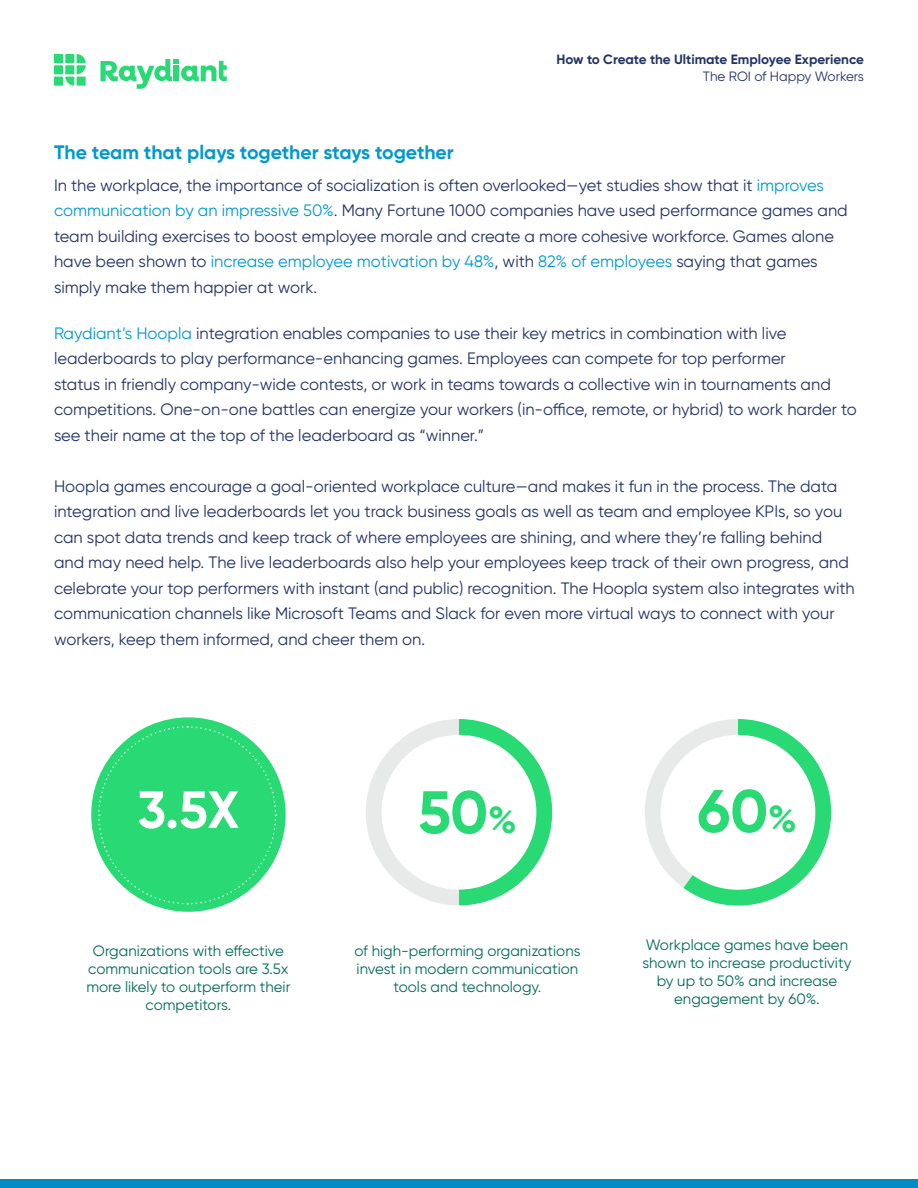
<style>
.page{position:relative;width:918px;height:1188px;background:#fff}
.page>*{position:absolute;margin:0;border:0;box-sizing:border-box;transform-origin:0 0}
.t1{font:700 60px "Gilroy";color:#29d973}
.t2{font:700 52.5px "Gilroy";color:#fff}
.t3{font:700 19.5px "Gilroy";color:#0099d1}
.t4{font:16.5px/25.5px "Gilroy";color:#223367}
.t5{font:15px/18px "Gilroy";color:#006b5a;text-align:center}
.t6{font:700 13.5px "Gilroy";color:#223367}
.t7{font:13.5px "Gilroy";color:#223367}
.s1{color:#0099d1}
.s2{font-size:37.5px}
</style>
<div class="page">
<svg style="left:100px;top:59px;width:127px;height:30px"></svg>
<div style="left:54px;top:54px;width:9px;height:9px;background:#29d973"></div>
<div style="left:54px;top:65px;width:9px;height:9px;background:#29d973"></div>
<div style="left:54px;top:77px;width:9px;height:9px;background:#29d973"></div>
<svg style="left:65px;top:54px;width:21px;height:32px"></svg>
<div style="left:77px;top:77px;width:9px;height:9px;background:#29d973"></div>
<div style="left:0;top:1179px;width:918px;height:9px;background:#008bc5"></div>
<div style="left:91px;top:717px;width:195px;height:195px;background:#29d973;border-radius:50%"></div>
<svg style="left:97px;top:725px;width:180px;height:180px"></svg>
<svg style="left:366px;top:719px;width:186px;height:186px"></svg>
<svg style="left:645px;top:719px;width:186px;height:187px"></svg>
<p class="t6" style="left:557px;top:51px;width:309px">How to Create the Ultimate Employee Experience</p>
<p class="t7" style="left:703px;top:68px;width:163px">The ROI of Happy Workers</p>
<p class="t3" style="left:54px;top:140px;width:401px">The team that plays together stays together</p>
<p class="t4" style="left:54px;top:172px;width:795px">In the workplace, the importance of socialization is often overlooked—yet studies show that it <span class="s1">improves communication by an impressive 50%</span>. Many Fortune 1000 companies have used performance games and team building exercises to boost employee morale and create a more cohesive workforce. Games alone have been shown to <span class="s1">increase employee motivation by 48%</span>, with <span class="s1">82% of employees</span> saying that games simply make them happier at work.</p>
<p class="t4" style="left:54px;top:320px;width:804px"><span class="s1">Raydiant’s Hoopla</span> integration enables companies to use their key metrics in combination with live leaderboards to play performance-enhancing games. Employees can compete for top performer<br>status in friendly company-wide contests, or work in teams towards a collective win in tournaments and competitions. One-on-one battles can energize your workers (in-office, remote, or hybrid) to work harder to see their name at the top of the leaderboard as “winner.”</p>
<p class="t4" style="left:54px;top:473px;width:802px">Hoopla games encourage a goal-oriented workplace culture—and makes it fun in the process. The data integration and live leaderboards let you track business goals as well as team and employee KPIs, so you can spot data trends and keep track of where employees are shining, and where they’re falling behind and may need help. The live leaderboards also help your employees keep track of their own progress, and celebrate your top performers with instant (and public) recognition. The Hoopla system also integrates with communication channels like Microsoft Teams and Slack for even more virtual ways to connect with your workers, keep them informed, and cheer them on.</p>
<h2 class="t2" style="left:137px;top:777px;width:103px">3.5X</h2>
<p class="t5" style="left:86px;top:941px;width:205px">Organizations with effective communication tools are 3.5x more likely to outperform their competitors.</p>
<h1 class="t1" style="left:418px;top:775px;width:100px">50<span class="s2">%</span></h1>
<p class="t5" style="left:354px;top:941px;width:228px">of high-performing organizations invest in modern communication tools and technology.</p>
<h1 class="t1" style="left:697px;top:774px;width:101px">60<span class="s2">%</span></h1>
<p class="t5" style="left:643px;top:936px;width:210px">Workplace games have been shown to increase productivity by up to 50% and increase engagement by 60%.</p>
</div>
